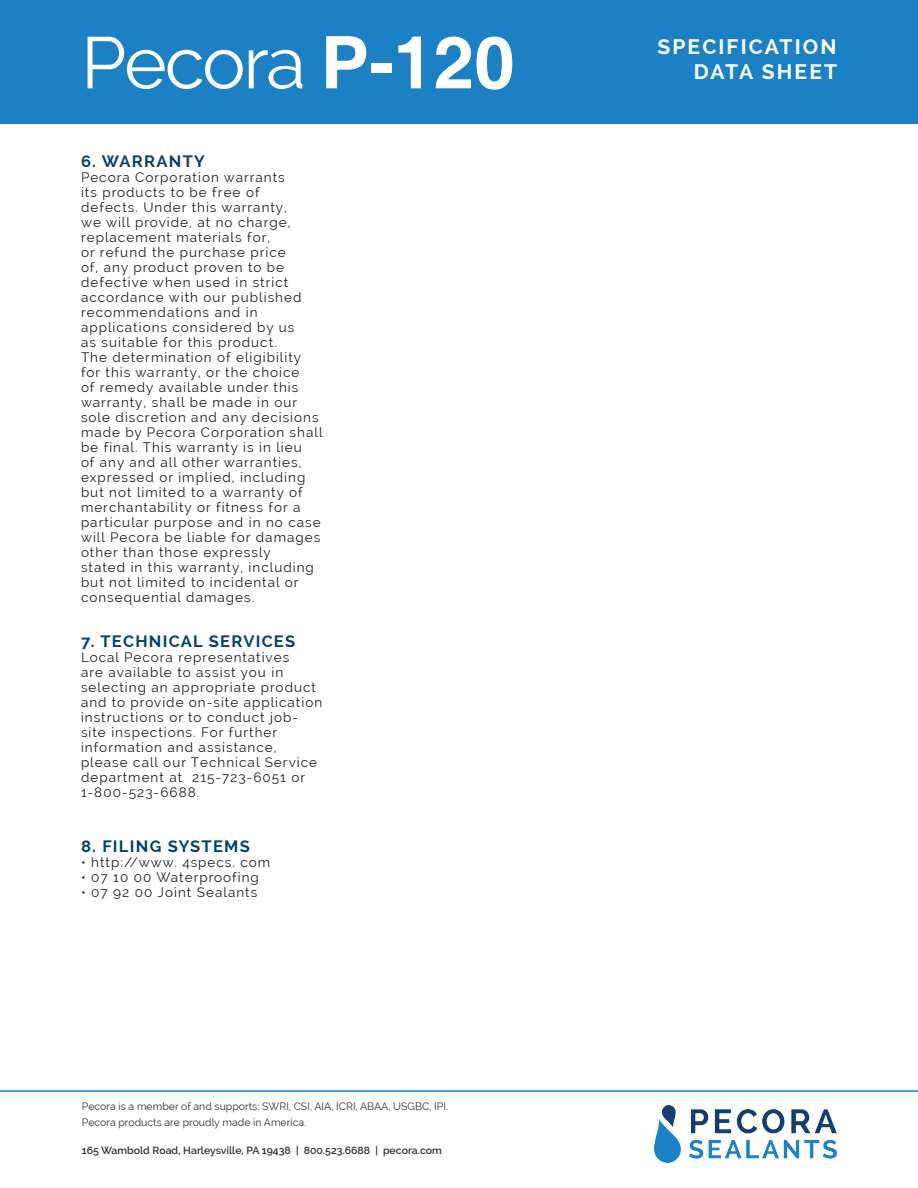
<style>
.page{position:relative;width:918px;height:1188px;background:#fff}
.page>*{position:absolute;margin:0;border:0;box-sizing:border-box;transform-origin:0 0}
.t1{font:72.75px "Raleway";letter-spacing:-.03em;color:#fff}
.t2{font:700 21px "Raleway";letter-spacing:.1em;color:#fff}
.t3{font:700 16.5px "Raleway";letter-spacing:.075em;color:#004270}
.t4{font:700 16.5px "Raleway";letter-spacing:.075em;color:#0d3f6a}
.t5{font:13.5px/15px "Raleway";letter-spacing:.075em;color:#231f20}
.t6{font:10.5px/15.9px "Raleway";color:#2e2f2e}
.t7{font:600 10.5px "Raleway";color:#2e2f2e}
.s1{font-family:"Helvetica";font-weight:700}
</style>
<div class="page">
<hr style="left:0;top:1090px;width:918px;height:2px;background:#1b81c4">
<div style="left:0;top:0;width:918px;height:123px;background:#1b81c4"></div>
<img style="left:654px;top:1106px;width:182px;height:57px">
<h1 class="t1" style="left:81px;top:20px;width:435px">Pecora <span class="s1">P-120</span></h1>
<p class="t4" style="left:81px;top:151px;width:89px">6. WARRANT</p>
<p class="t4" style="left:194px;top:151px;width:12px">Y</p>
<p class="t5" style="left:81px;top:169px;width:243px">Pecora Corporation warrants<br>its products to be free of<br>defects. Under this warranty,<br>we will provide, at no charge, replacement materials for,<br>or refund the purchase price<br>of, any product proven to be defective when used in strict accordance with our published recommendations and in applications considered by us<br>as suitable for this product.<br>The determination of eligibility for this warranty, or the choice<br>of remedy available under this warranty, shall be made in our sole discretion and any decisions made by Pecora Corporation shall be final. This warranty is in lieu<br>of any and all other warranties, expressed or implied, including but not limited to a warranty of merchantability or fitness for a particular purpose and in no case will Pecora be liable for damages other than those expressly<br>stated in this warranty, including but not limited to incidental or consequential damages.</p>
<p class="t3" style="left:81px;top:632px;width:32px">7. TECHNICA</p>
<p class="t3" style="left:193px;top:632px;width:103px">L SERVICES</p>
<p class="t5" style="left:81px;top:650px;width:243px">Local Pecora representatives<br>are available to assist you in selecting an appropriate product and to provide on-site application instructions or to conduct job&shy;site inspections. For further information and assistance, please call our Technical Service department at 215-723-6051 or<br>1-800-523-6688.</p>
<p class="t3" style="left:81px;top:836px;width:170px">8. FI LING SYSTEMS</p>
<p class="t5" style="left:81px;top:854px;width:191px">• http://www. 4specs. com</p>
<p class="t5" style="left:81px;top:869px;width:179px">• 07 10 00 Waterproofing</p>
<p class="t5" style="left:81px;top:884px;width:178px">• 07 92 00 Joint Sealants</p>
<p class="t6" style="left:82px;top:1098px;width:368px">Pecora is a member of and supports: SWRI, CSI, AIA, ICRI, ABAA, USGBC, IPI.<br>Pecora products are proudly made in America.</p>
<p class="t7" style="left:82px;top:1144px;width:361px">165 Wambold Road, Harleysville, PA 19438 | 800.523.6688 | pecora.com</p>
<h2 class="t2" style="left:657px;top:34px;width:181px">SPECIFICATION</h2>
<h2 class="t2" style="left:694px;top:59px;width:145px">DATA SHEET</h2>
</div>
